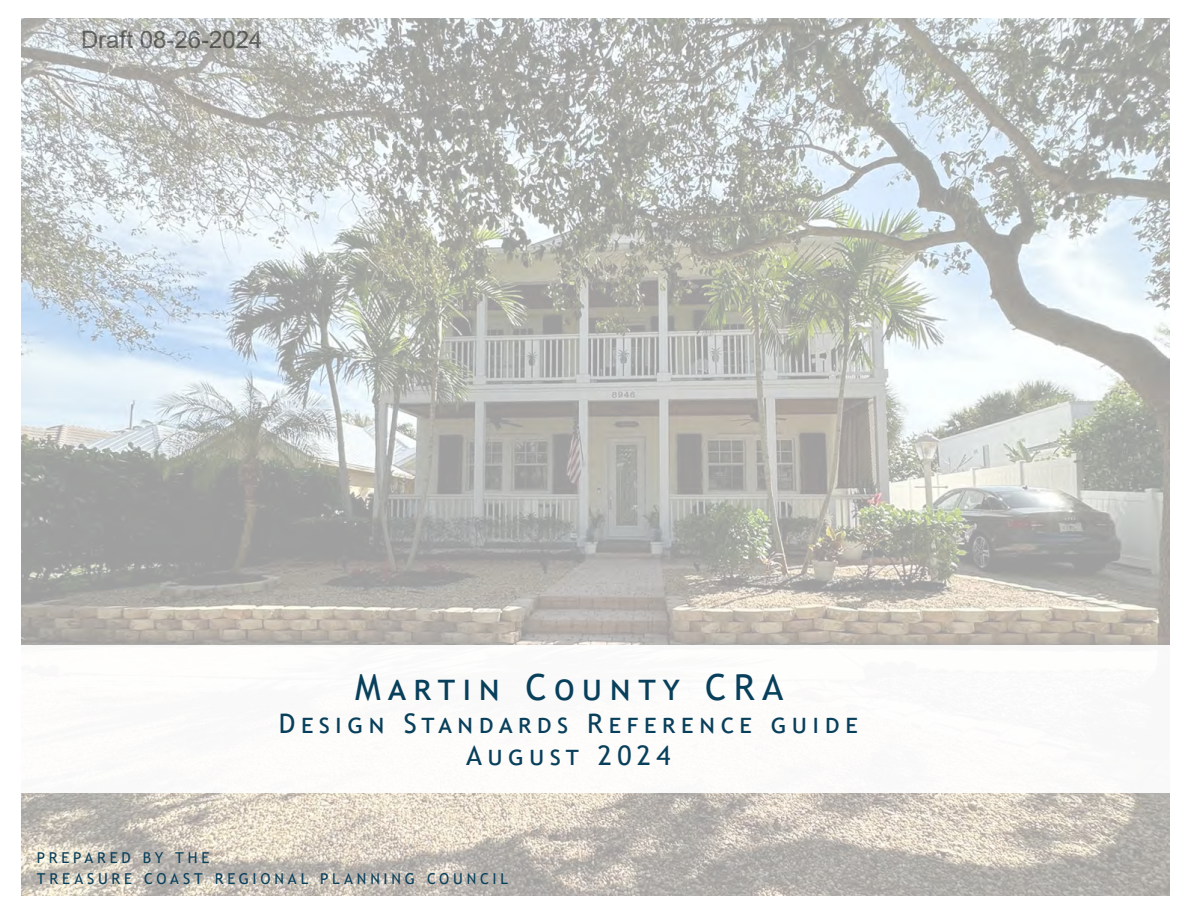
<style>
.page{position:relative;width:1188px;height:918px;background:#fff}
.page>*{position:absolute;margin:0;border:0;box-sizing:border-box;transform-origin:0 0}
.TOC_-_Chapter_Title{font:36px "Trebuchet MS";letter-spacing:.2em;color:#083f5b}
.TOC_-_Chapter_Title-2{font:27px "Trebuchet MS";letter-spacing:.2em;color:#083f5b}
.t1{font:24px "Arial";color:rgb(0 0 0/.5)}
.Master_-_Text{font:15px "Trebuchet MS";letter-spacing:.255em;color:#083f5b}
</style>
<div class="page">
<img style="left:22px;top:18px;width:1147px;height:877px">
<div style="left:1px;top:645px;width:1187px;height:148px;background:#fff"></div>
<h3 class="t1" style="left:81px;top:23px;width:183px">Draft 08-26-2024</h3>
<p class="TOC_-_Chapter_Title" style="left:355px;top:665px;width:430px">Martin County CRA</p>
<p class="TOC_-_Chapter_Title-2" style="left:279px;top:706px;width:580px">Design Standards Reference guide</p>
<p class="TOC_-_Chapter_Title-2" style="left:466px;top:738px;width:206px">August 2024</p>
<p class="Master_-_Text" style="left:37px;top:848px;width:174px">PREPARED BY THE</p>
<p class="Master_-_Text" style="left:37px;top:869px;width:473px">TREASURE COAST REGIONAL PLANNING COUNCIL</p>
</div>
